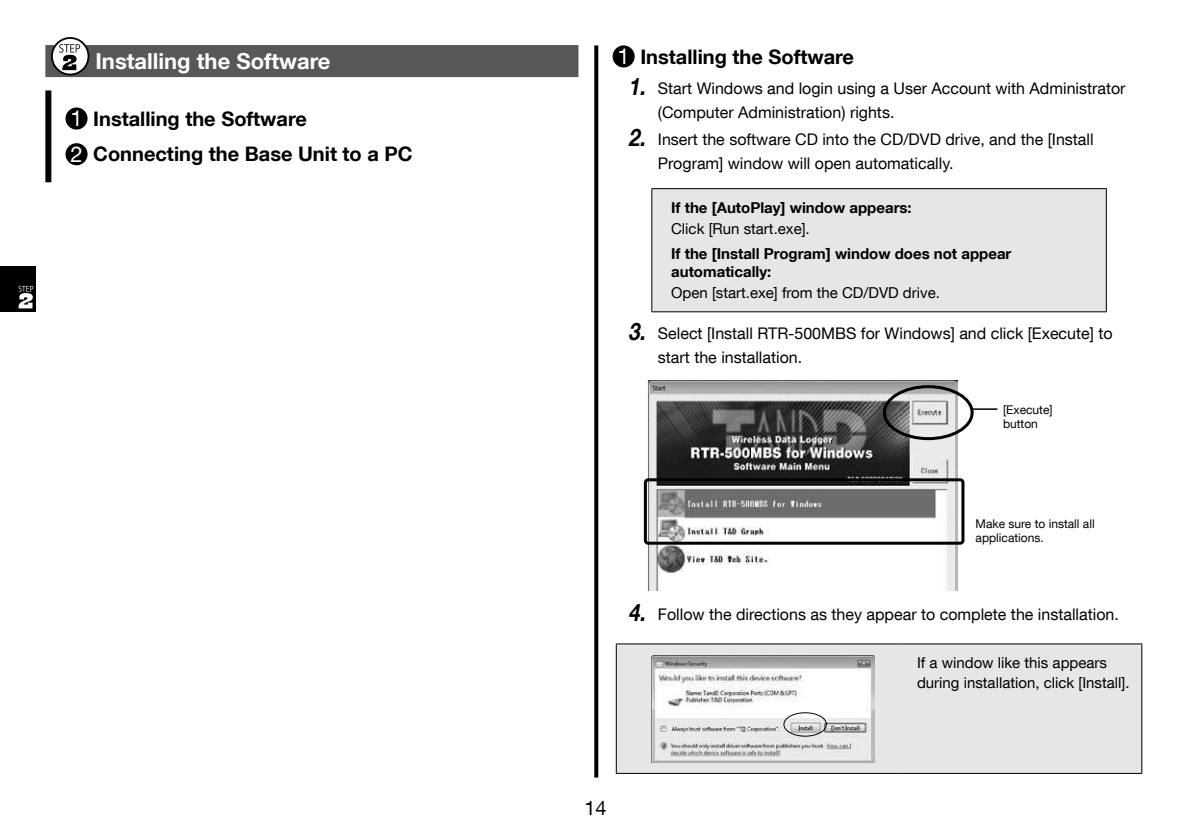
<style>
.page{position:relative;width:1191px;height:840px;background:#fff}
.page>*{position:absolute;margin:0;border:0;box-sizing:border-box;transform-origin:0 0}
.t1{font:700 22px "Helvetica Neue LT Com";color:#fff}
.t2{font:700 20px/35.6px "Helvetica Neue LT Com";color:#000}
.t3{font:20px "Helvetica Neue LT Com";color:#000}
.t4{font:16px/24px "Helvetica Neue LT Com";color:#000}
.t5{font:15px/20px "Helvetica Neue LT Com";color:#000}
.t6{font:700 15px/18px "Helvetica Neue LT Com";color:#000}
.t7{font:12px/14px "Helvetica Neue LT Com";color:#000}
.s1{font-weight:400;font-size:22px;color:#fff}
.s2{font-weight:700;font-style:italic;font-size:24px}
</style>
<div class="page">
<div style="left:0;top:266px;width:36px;height:46px;background:#000"></div>
<svg style="left:594px;top:45px;width:4px;height:732px;background:#121212"></svg>
<svg style="left:19px;top:286px;width:14px;height:22px"></svg>
<div style="left:45px;top:45px;width:533px;height:32px;background:#585757"></div>
<svg style="left:51px;top:37px;width:38px;height:38px"></svg>
<div style="left:45px;top:90px;width:6px;height:92px;background:#000"></div>
<div style="left:65px;top:107px;width:23px;height:22px;background:#000;border-radius:50%"></div>
<div style="left:65px;top:143px;width:23px;height:22px;background:#000;border-radius:50%"></div>
<div style="left:612px;top:45px;width:22px;height:22px;background:#000;border-radius:50%"></div>
<div style="left:652px;top:188px;width:454px;height:123px;background:#e5e6e6"></div>
<hr style="left:651px;top:188px;width:455px;height:1px;background:#000">
<hr style="left:651px;top:189px;width:1px;height:122px;background:#000">
<hr style="left:1106px;top:189px;width:1px;height:122px;background:#000">
<hr style="left:651px;top:311px;width:455px;height:1px;background:#000">
<img style="left:648px;top:380px;width:309px;height:209px">
<div style="left:883px;top:385px;width:90px;height:55px;border:3px solid #000;border-radius:50%"></div>
<svg style="left:971px;top:408px;width:26px;height:1px"></svg>
<div style="left:644px;top:478px;width:320px;height:66px;border:3px solid #000;border-radius:3px"></div>
<div style="left:617px;top:644px;width:524px;height:128px;background:#e5e6e6"></div>
<hr style="left:616px;top:772px;width:281px;height:1px;background:#000">
<hr style="left:616px;top:643px;width:281px;height:1px;background:#000">
<hr style="left:616px;top:644px;width:1px;height:128px;background:#000">
<hr style="left:897px;top:643px;width:245px;height:1px;background:#000">
<hr style="left:1141px;top:644px;width:1px;height:128px;background:#000">
<hr style="left:897px;top:772px;width:245px;height:1px;background:#000">
<img style="left:651px;top:655px;width:223px;height:106px">
<div style="left:783px;top:711px;width:44px;height:25px;border:1px solid #000;border-radius:50%"></div>
<h1 class="t1" style="left:95px;top:47px;width:236px">Installing the Software</h1>
<p class="t2" style="left:70px;top:100px;width:344px"><span class="s1">1</span> Installing the Software<br><span class="s1">2</span> Connecting the Base Unit to a PC</p>
<p class="t2" style="left:617px;top:38px;width:238px"><span class="s1">1</span> Installing the Software</p>
<p class="t4" style="left:658px;top:75px;width:469px;text-indent:-19px"><span class="s2">.</span> Start Windows and login using a User Account with Administrator (Computer Administration) rights.</p>
<p class="t4" style="left:658px;top:127px;width:437px;text-indent:-19px"><span class="s2">.</span> Insert the software CD into the CD/DVD drive, and the [Install<br>Program] window will open automatically.</p>
<p class="t6" style="left:671px;top:198px;width:242px">If the [AutoPlay] window appears:</p>
<p class="t5" style="left:671px;top:218px;width:140px">Click [Run start.exe].</p>
<p class="t6" style="left:671px;top:244px;width:342px">If the [Install Program] window does not appear automatically:</p>
<p class="t5" style="left:671px;top:282px;width:270px">Open [start.exe] from the CD/DVD drive.</p>
<p class="t4" style="left:658px;top:320px;width:456px;text-indent:-19px"><span class="s2">.</span> Select [Install RTR-500MBS for Windows] and click [Execute] to start the installation.</p>
<p class="t7" style="left:1003px;top:402px;width:51px">[Execute] button</p>
<p class="t7" style="left:975px;top:516px;width:121px">Make sure to install all applications.</p>
<p class="t4" style="left:639px;top:601px;width:481px"><span class="s2">.</span> Follow the directions as they appear to complete the installation.</p>
<p class="t5" style="left:917px;top:652px;width:214px">If a window like this appears during installation, click [Install].</p>
<p class="t3" style="left:584px;top:794px;width:24px">14</p>
</div>
